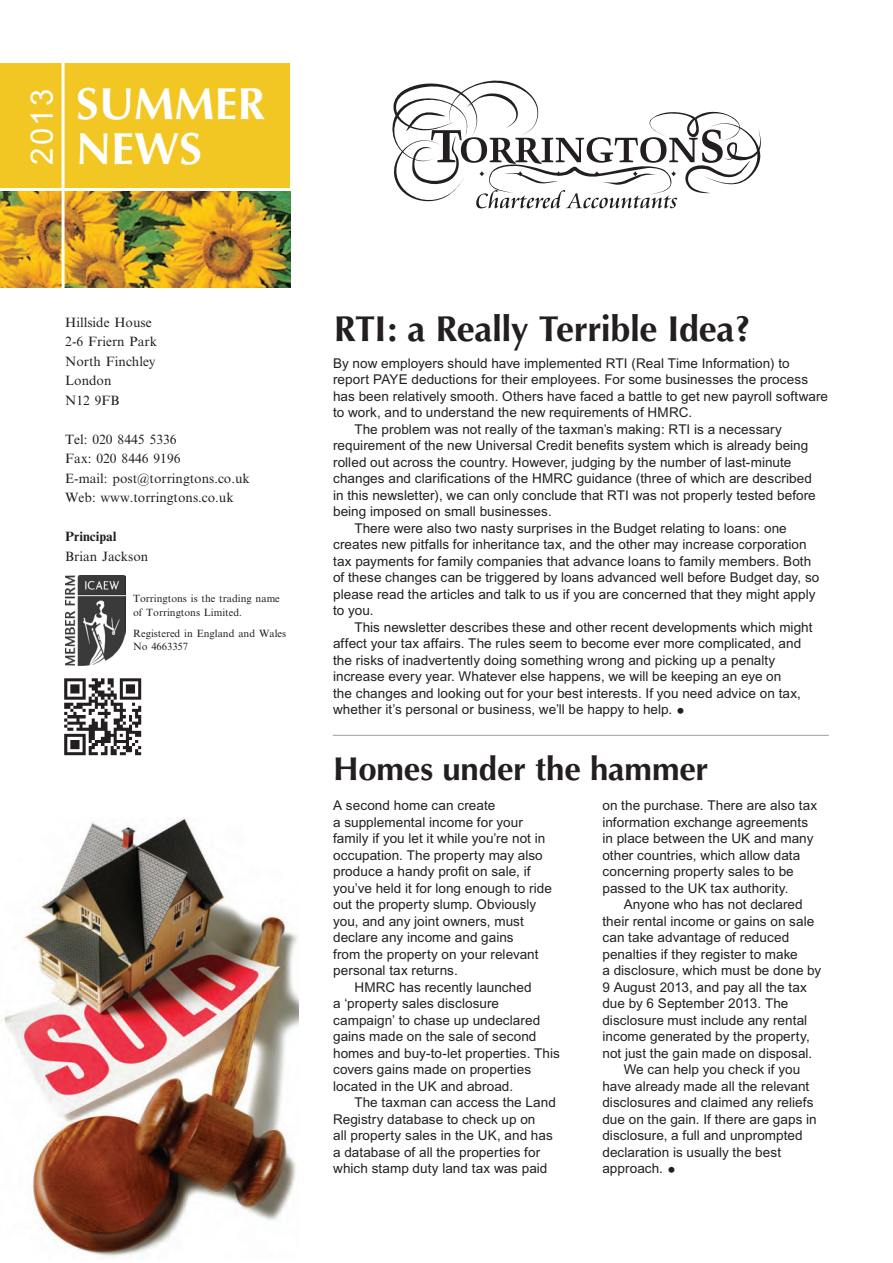
<style>
.page{position:relative;width:893px;height:1263px;background:#fff}
.page>*{position:absolute;margin:0;border:0;box-sizing:border-box;transform-origin:0 0}
.t1{font:700 45px/45px "Optima";letter-spacing:.005em;color:#fff}
.t2{font:700 36px "Optima";letter-spacing:-.015em;color:#231f20}
.t3{font:700 33px "Optima";letter-spacing:-.005em;color:#231f20}
.t4{font:31.05px "M Arial";color:#fff}
.t5{font:13.5px/16.5px "M Arial";letter-spacing:.005em;color:#231f20}
.t6{font:13.5px/19.5px "M Times New Roman";color:#231f20}
.t7{font:700 13.5px "Times New Roman SF";color:#231f20}
.t8{font:10.5px/13.5px "M Times New Roman";color:#231f20}
.s1{font-family:"Gill Sans";font-size:24px}
</style>
<div class="page">
<hr style="left:333px;top:735px;width:496px;height:1px;background:#a8a9ad">
<div style="left:0;top:63px;width:290px;height:124px;background:#f3c723"></div>
<img style="left:0;top:191px;width:290px;height:97px">
<hr style="left:62px;top:54px;width:3px;height:258px;background:#fff">
<img style="left:4px;top:817px;width:294px;height:440px">
<img style="left:65px;top:576px;width:61px;height:90px">
<svg style="left:393px;top:81px;width:368px;height:127px"></svg>
<img style="left:64px;top:678px;width:78px;height:78px">
<h3 class="t4" style="left:24px;top:165px;width:78px;rotate:-90deg">2013</h3>
<h1 class="t1" style="left:76px;top:82px;width:190px">SUMMER<br>NEWS</h1>
<p class="t6" style="left:65px;top:312px;width:93px">Hillside House<br>2-6 Friern Park<br>North Finchley<br>London<br>N12 9FB</p>
<p class="t6" style="left:65px;top:429px;width:186px">Tel: 020 8445 5336<br>Fax: 020 8446 9196<br>E-mail: post@torringtons.co.uk<br>Web: www.torringtons.co.uk</p>
<p class="t7" style="left:65px;top:528px;width:53px">Principal</p>
<p class="t6" style="left:65px;top:546px;width:85px">Brian Jackson</p>
<p class="t8" style="left:133px;top:592px;width:148px">Torringtons is the trading name of Torringtons Limited.</p>
<p class="t8" style="left:133px;top:626px;width:155px">Registered in England and Wales<br>No 4663357</p>
<h2 class="t2" style="left:334px;top:308px;width:418px">RTI: a Really Terrible Idea?</h2>
<p class="t5" style="left:333px;top:355px;width:458px">By now employers should have implemented RTI (Real Time Information) to</p>
<p class="t5" style="left:333px;top:371px;width:477px">report PAYE deductions for their employees. For some businesses the process</p>
<p class="t5" style="left:333px;top:388px;width:496px">has been relatively smooth. Others have faced a battle to get new payroll software</p>
<p class="t5" style="left:333px;top:404px;width:361px">to work, and to understand the new requirements of HMRC.</p>
<p class="t5" style="left:354px;top:421px;width:429px">The problem was not really of the taxman’s making: RTI is a necessary</p>
<p class="t5" style="left:333px;top:437px;width:477px">requirement of the new Universal Credit benefits system which is already being</p>
<p class="t5" style="left:333px;top:454px;width:460px">rolled out across the country. However, judging by the number of last-minute</p>
<p class="t5" style="left:333px;top:470px;width:480px">changes and clarifications of the HMRC guidance (three of which are described</p>
<p class="t5" style="left:333px;top:487px;width:484px">in this newsletter), we can only conclude that RTI was not properly tested before</p>
<p class="t5" style="left:333px;top:503px;width:220px">being imposed on small businesses.</p>
<p class="t5" style="left:354px;top:520px;width:434px">There were also two nasty surprises in the Budget relating to loans: one</p>
<p class="t5" style="left:333px;top:536px;width:475px">creates new pitfalls for inheritance tax, and the other may increase corporation</p>
<p class="t5" style="left:333px;top:553px;width:480px">tax payments for family companies that advance loans to family members. Both</p>
<p class="t5" style="left:333px;top:569px;width:488px">of these changes can be triggered by loans advanced well before Budget day, so</p>
<p class="t5" style="left:333px;top:586px;width:484px">please read the articles and talk to us if you are concerned that they might apply</p>
<p class="t5" style="left:333px;top:602px;width:42px">to you.</p>
<p class="t5" style="left:354px;top:619px;width:460px">This newsletter describes these and other recent developments which might</p>
<p class="t5" style="left:333px;top:635px;width:470px">affect your tax affairs. The rules seem to become ever more complicated, and</p>
<p class="t5" style="left:333px;top:652px;width:444px">the risks of inadvertently doing something wrong and picking up a penalty</p>
<p class="t5" style="left:333px;top:668px;width:450px">increase every year. Whatever else happens, we will be keeping an eye on</p>
<p class="t5" style="left:333px;top:685px;width:469px">the changes and looking out for your best interests. If you need advice on tax,</p>
<p class="t5" style="left:333px;top:701px;width:354px">whether it’s personal or business, we’ll be happy to help. <span class="s1">•</span></p>
<h3 class="t3" style="left:333px;top:750px;width:377px">Homes under the hammer</h3>
<p class="t5" style="left:333px;top:797px;width:164px">A second home can create</p>
<p class="t5" style="left:333px;top:814px;width:191px">a supplemental income for your</p>
<p class="t5" style="left:333px;top:830px;width:214px">family if you let it while you’re not in</p>
<p class="t5" style="left:333px;top:847px;width:211px">occupation. The property may also</p>
<p class="t5" style="left:333px;top:863px;width:199px">produce a handy profit on sale, if</p>
<p class="t5" style="left:333px;top:880px;width:220px">you’ve held it for long enough to ride</p>
<p class="t5" style="left:333px;top:896px;width:205px">out the property slump. Obviously</p>
<p class="t5" style="left:333px;top:913px;width:192px">you, and any joint owners, must</p>
<p class="t5" style="left:333px;top:929px;width:182px">declare any income and gains</p>
<p class="t5" style="left:333px;top:946px;width:207px">from the property on your relevant</p>
<p class="t5" style="left:333px;top:962px;width:126px">personal tax returns.</p>
<p class="t5" style="left:354px;top:979px;width:179px">HMRC has recently launched</p>
<p class="t5" style="left:333px;top:995px;width:167px">a ‘property sales disclosure</p>
<p class="t5" style="left:333px;top:1012px;width:209px">campaign’ to chase up undeclared</p>
<p class="t5" style="left:333px;top:1028px;width:205px">gains made on the sale of second</p>
<p class="t5" style="left:333px;top:1045px;width:228px">homes and buy-to-let properties. This</p>
<p class="t5" style="left:333px;top:1061px;width:199px">covers gains made on properties</p>
<p class="t5" style="left:333px;top:1078px;width:182px">located in the UK and abroad.</p>
<p class="t5" style="left:354px;top:1094px;width:203px">The taxman can access the Land</p>
<p class="t5" style="left:333px;top:1111px;width:204px">Registry database to check up on</p>
<p class="t5" style="left:333px;top:1127px;width:221px">all property sales in the UK, and has</p>
<p class="t5" style="left:333px;top:1144px;width:209px">a database of all the properties for</p>
<p class="t5" style="left:333px;top:1160px;width:216px">which stamp duty land tax was paid</p>
<p class="t5" style="left:602px;top:797px;width:216px">on the purchase. There are also tax information exchange agreements in place between the UK and many other countries, which allow data concerning property sales to be passed to the UK tax authority.</p>
<p class="t5" style="left:624px;top:896px;width:181px">Anyone who has not declared</p>
<p class="t5" style="left:602px;top:913px;width:213px">their rental income or gains on sale</p>
<p class="t5" style="left:602px;top:929px;width:188px">can take advantage of reduced</p>
<p class="t5" style="left:602px;top:946px;width:197px">penalties if they register to make</p>
<p class="t5" style="left:602px;top:962px;width:220px">a disclosure, which must be done by</p>
<p class="t5" style="left:602px;top:979px;width:206px">9 August 2013, and pay all the tax</p>
<p class="t5" style="left:602px;top:995px;width:188px">due by 6 September 2013. The</p>
<p class="t5" style="left:602px;top:1012px;width:206px">disclosure must include any rental</p>
<p class="t5" style="left:602px;top:1028px;width:209px">income generated by the property,</p>
<p class="t5" style="left:602px;top:1045px;width:211px">not just the gain made on disposal.</p>
<p class="t5" style="left:624px;top:1061px;width:178px">We can help you check if you</p>
<p class="t5" style="left:602px;top:1078px;width:208px">have already made all the relevant</p>
<p class="t5" style="left:602px;top:1094px;width:213px">disclosures and claimed any reliefs</p>
<p class="t5" style="left:602px;top:1111px;width:216px">due on the gain. If there are gaps in</p>
<p class="t5" style="left:602px;top:1127px;width:202px">disclosure, a full and unprompted</p>
<p class="t5" style="left:602px;top:1144px;width:180px">declaration is usually the best</p>
<p class="t5" style="left:602px;top:1160px;width:76px">approach. <span class="s1">•</span></p>
</div>
